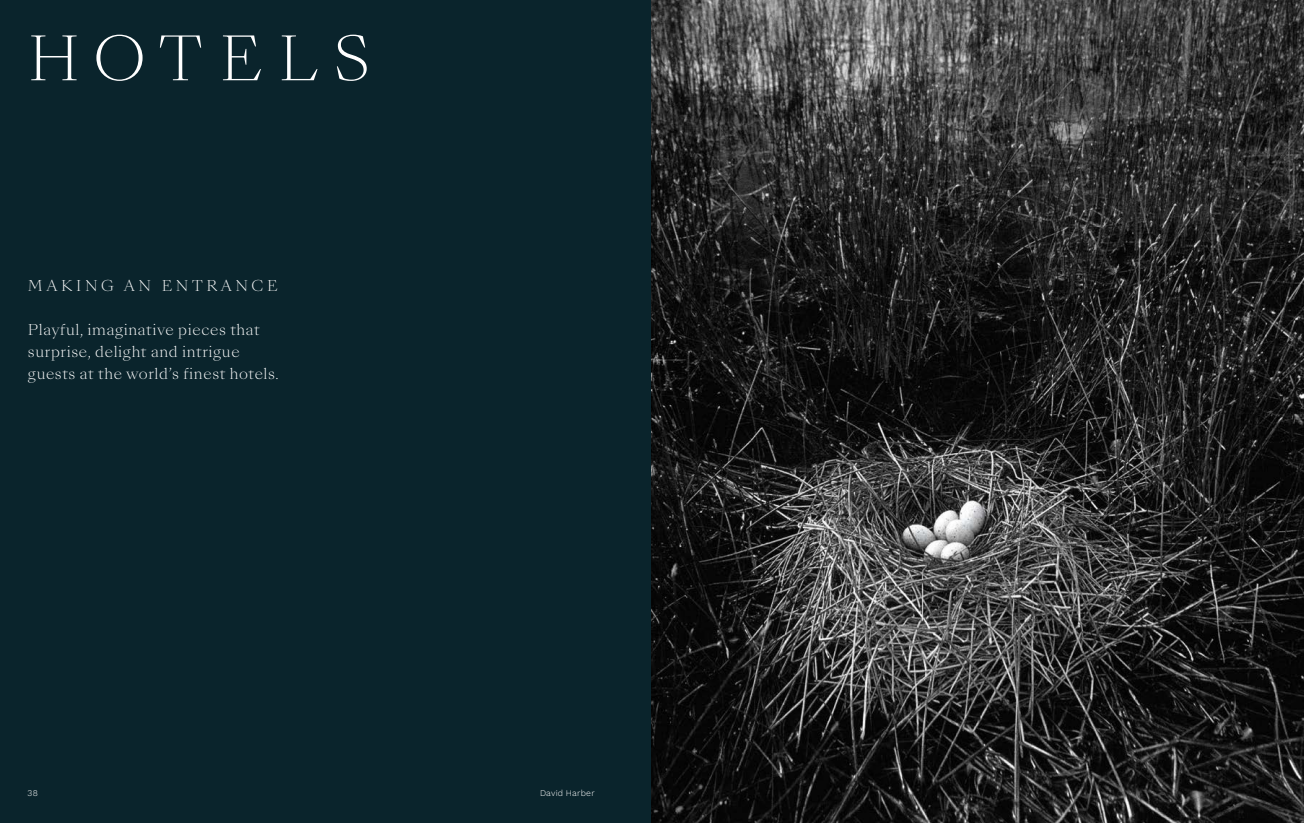
<style>
.page{position:relative;width:1304px;height:823px;background:#fff}
.page>*{position:absolute;margin:0;border:0;box-sizing:border-box;transform-origin:0 0}
.t1{font:300 59px "Sang Bleu Kingdom";letter-spacing:.25em;color:#fff}
.t2{font:300 14.5px/22px "Sang Bleu Kingdom";letter-spacing:.04em;color:#fff}
.t3{font:300 14.5px "Sang Bleu Kingdom";letter-spacing:.25em;color:#fff}
.t4{font:8.7px "Work Sans";letter-spacing:.025em;color:#fff}
</style>
<div class="page">
<div style="left:0;top:0;width:669px;height:822px;background:#0a242c"></div>
<img style="left:652px;top:0;width:652px;height:822px">
<h1 class="t1" style="left:28px;top:18px;width:344px">HOTELS</h1>
<p class="t3" style="left:28px;top:275px;width:251px">MAKING AN ENTRANCE</p>
<p class="t2" style="left:28px;top:319px;width:252px">Playful, imaginative pieces that surprise, delight and intrigue guests at the world’s finest hotels.</p>
<p class="t4" style="left:28px;top:786px;width:12px">38</p>
<p class="t4" style="left:540px;top:786px;width:56px">David Harber</p>
</div>
